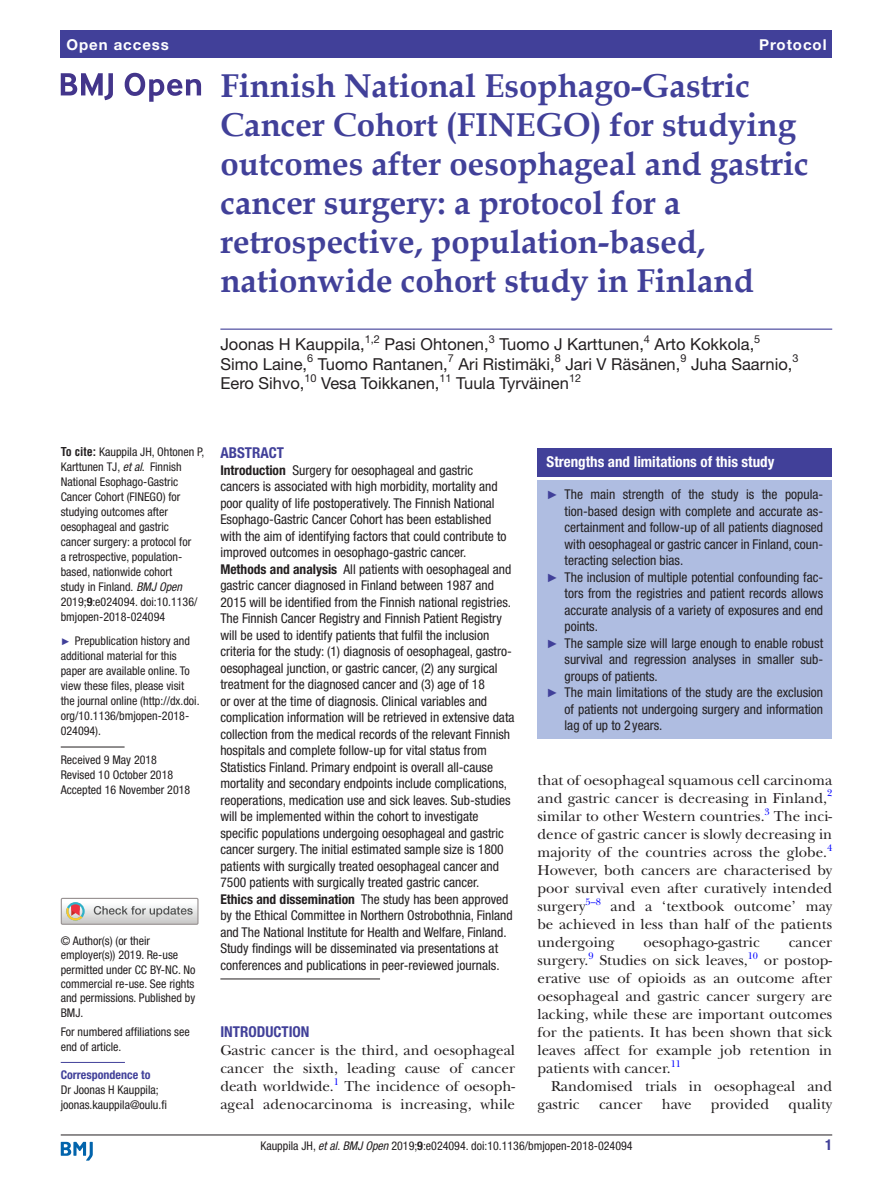
<style>
.page{position:relative;width:893px;height:1191px;background:#fff}
.page>*{position:absolute;margin:0;border:0;box-sizing:border-box;transform-origin:0 0}
.t1{font:700 33px/39px "Book Antiqua";color:#414099}
.t2{font:16.5px "Helvetica Neue LT Std";color:#231f20}
.t3{font:15px/18px "New Baskerville";color:#231f20;text-align:justify}
.t4{font:700 condensed 15px "Helvetica Neue LT Std";color:#fff}
.t5{font:700 condensed 15px "Helvetica Neue LT Std";color:#414099}
.t6{font:700 15px "Helvetica Neue LT Std";letter-spacing:.065em;color:#fff}
.t7{font:condensed 13.5px/16.5px "Helvetica Neue LT Std";color:#231f20}
.t8{font:condensed 12px/15px "Helvetica Neue LT Std";color:#231f20}
.t9{font:700 condensed 12px "Helvetica Neue LT Std";color:#414099}
.t10{font:10.95px "Helvetica Neue LT Std";color:#231f20}
.t11{font:9.9px "New Baskerville";color:#00f}
.s1{font-family:"Helvetica LT Std";font-weight:700}
.s2{font-style:italic}
.s3{font-weight:700}
.s4{font-family:"Arial";font-stretch:normal;font-size:9.75px;color:#414099}
.s5{font-family:"Arial";font-stretch:normal;font-size:12px;color:#414099}
</style>
<div class="page">
<hr style="left:61px;top:1134px;width:771px;height:1px;background:#231f20">
<svg style="left:61px;top:1141px;width:32px;height:19px"></svg>
<div style="left:61px;top:31px;width:771px;height:27px;background:#414099"></div>
<hr style="left:220px;top:328px;width:612px;height:2px;background:#414099">
<hr style="left:61px;top:746px;width:64px;height:1px;background:#231f20">
<hr style="left:61px;top:1062px;width:64px;height:1px;background:#414099">
<svg style="left:61px;top:73px;width:52px;height:27px"></svg>
<svg style="left:125px;top:73px;width:76px;height:29px"></svg>
<div style="left:61px;top:897px;width:138px;height:27px;border:1px solid #969090"></div>
<svg style="left:61px;top:898px;width:137px;height:26px"></svg>
<hr style="left:220px;top:978px;width:160px;height:1px;background:#231f20">
<div style="left:538px;top:448px;width:294px;height:28px;background:#414099"></div>
<div style="left:538px;top:480px;width:294px;height:259px;background:#afbde1"></div>
<p class="t6" style="left:66px;top:35px;width:104px">Open access</p>
<p class="t6" style="left:759px;top:35px;width:69px">Protocol</p>
<h1 class="t1" style="left:220px;top:66px;width:590px">Finnish National Esophago-Gastric Cancer Cohort (FINEGO) for studying outcomes after oesophageal and gastric cancer surgery: a protocol for a retrospective, population-based, nationwide cohort study in Finland</h1>
<p class="t2" style="left:220px;top:335px;width:146px">Joonas H Kauppila,</p>
<p class="t10" style="left:365px;top:332px;width:17px">1,2</p>
<p class="t2" style="left:384px;top:335px;width:106px">Pasi Ohtonen,</p>
<p class="t10" style="left:489px;top:332px;width:8px">3</p>
<p class="t2" style="left:499px;top:335px;width:146px">Tuomo J Karttunen,</p>
<p class="t10" style="left:644px;top:332px;width:8px">4</p>
<p class="t2" style="left:655px;top:335px;width:101px">Arto Kokkola,</p>
<p class="t10" style="left:754px;top:332px;width:8px">5</p>
<p class="t2" style="left:220px;top:354px;width:88px">Simo Laine,</p>
<p class="t10" style="left:307px;top:352px;width:8px">6</p>
<p class="t2" style="left:318px;top:354px;width:131px">Tuomo Rantanen,</p>
<p class="t10" style="left:448px;top:352px;width:8px">7</p>
<p class="t2" style="left:458px;top:354px;width:98px">Ari Ristimäki,</p>
<p class="t10" style="left:555px;top:352px;width:8px">8</p>
<p class="t2" style="left:565px;top:354px;width:116px">Jari V Räsänen,</p>
<p class="t10" style="left:680px;top:352px;width:8px">9</p>
<p class="t2" style="left:691px;top:354px;width:103px">Juha Saarnio,</p>
<p class="t10" style="left:792px;top:352px;width:8px">3</p>
<p class="t2" style="left:220px;top:374px;width:86px">Eero Sihvo,</p>
<p class="t10" style="left:304px;top:371px;width:14px">10</p>
<p class="t2" style="left:321px;top:374px;width:120px">Vesa Toikkanen,</p>
<p class="t10" style="left:439px;top:371px;width:14px">11</p>
<p class="t2" style="left:456px;top:374px;width:114px">Tuula Tyrväinen</p>
<p class="t10" style="left:569px;top:371px;width:14px">12</p>
<p class="t8" style="left:61px;top:444px;width:145px"><span class="s1">To cite:</span> Kauppila JH, Ohtonen P,<br>Karttunen TJ, <span class="s2">et al</span>. Finnish<br>National Esophago-Gastric<br>Cancer Cohort (FINEGO) for studying outcomes after oesophageal and gastric<br>cancer surgery: a protocol for<br>a retrospective, population&shy;based, nationwide cohort<br>study in Finland. <span class="s2">BMJ Open<br></span>2019;<span class="s3">9</span>:e024094. doi:10.1136/ bmjopen-2018-024094</p>
<p class="t8" style="left:61px;top:633px;width:140px"><span class="s4">►</span> Prepublication history and additional material for this paper are available online. To view these files, please visit the journal online (http://dx.doi. org/10.1136/bmjopen-2018-<br>024094).</p>
<p class="t8" style="left:61px;top:752px;width:131px">Received 9 May 2018<br>Revised 10 October 2018<br>Accepted 16 November 2018</p>
<p class="t8" style="left:61px;top:933px;width:136px;line-height:14.4px">© Author(s) (or their employer(s)) 2019. Re-use permitted under CC BY-NC. No commercial re-use. See rights and permissions. Published by<br>BMJ.</p>
<p class="t8" style="left:61px;top:1024px;width:130px">For numbered affiliations see end of article.</p>
<p class="t9" style="left:61px;top:1067px;width:91px">Correspondence to</p>
<p class="t8" style="left:61px;top:1082px;width:108px">Dr Joonas H Kauppila; joonas.kauppila@oulu.fi</p>
<p class="t5" style="left:220px;top:444px;width:65px">Abstract</p>
<p class="t7" style="left:220px;top:462px;width:296px"><span class="s3">Introduction</span> Surgery for oesophageal and gastric cancers is associated with high morbidity, mortality and poor quality of life postoperatively. The Finnish National Esophago-Gastric Cancer Cohort has been established with the aim of identifying factors that could contribute to improved outcomes in oesophago-gastric cancer.<br><span class="s3">Methods and analysis</span> All patients with oesophageal and gastric cancer diagnosed in Finland between 1987 and 2015 will be identified from the Finnish national registries.<br>The Finnish Cancer Registry and Finnish Patient Registry will be used to identify patients that fulfil the inclusion criteria for the study: (1) diagnosis of oesophageal, gastro&shy;oesophageal junction, or gastric cancer, (2) any surgical treatment for the diagnosed cancer and (3) age of 18<br>or over at the time of diagnosis. Clinical variables and complication information will be retrieved in extensive data collection from the medical records of the relevant Finnish hospitals and complete follow-up for vital status from Statistics Finland. Primary endpoint is overall all-cause mortality and secondary endpoints include complications, reoperations, medication use and sick leaves. Sub-studies will be implemented within the cohort to investigate specific populations undergoing oesophageal and gastric cancer surgery. The initial estimated sample size is 1800 patients with surgically treated oesophageal cancer and 7500 patients with surgically treated gastric cancer.<br><span class="s3">Ethics and dissemination</span> The study has been approved by the Ethical Committee in Northern Ostrobothnia, Finland and The National Institute for Health and Welfare, Finland.<br>Study findings will be disseminated via presentations at conferences and publications in peer-reviewed journals.</p>
<p class="t5" style="left:220px;top:1023px;width:91px">Introduction</p>
<p class="t3" style="left:220px;top:1041px;width:296px">Gastric cancer is the third, and oesophageal cancer the sixth, leading cause of cancer death worldwide.</p>
<p class="t11" style="left:334px;top:1075px;width:7px">1</p>
<p class="t3" style="left:220px;top:1077px;width:296px;text-align:right">The incidence of oesoph-<br>ageal adenocarcinoma is increasing, while</p>
<p class="t4" style="left:547px;top:453px;width:229px">Strengths and limitations of this study</p>
<p class="t7" style="left:547px;top:486px;width:278px"><span class="s5">►</span> The main strength of the study is the popula-</p>
<p class="t7" style="left:565px;top:502px;width:260px">tion-based design with complete and accurate as-</p>
<p class="t7" style="left:565px;top:519px;width:260px">certainment and follow-up of all patients diagnosed</p>
<p class="t7" style="left:565px;top:535px;width:260px">with oesophageal or gastric cancer in Finland, coun-</p>
<p class="t7" style="left:565px;top:552px;width:120px">teracting selection bias.</p>
<p class="t7" style="left:547px;top:568px;width:278px"><span class="s5">►</span> The inclusion of multiple potential confounding fac-</p>
<p class="t7" style="left:565px;top:585px;width:260px">tors from the registries and patient records allows</p>
<p class="t7" style="left:565px;top:601px;width:260px">accurate analysis of a variety of exposures and end</p>
<p class="t7" style="left:565px;top:618px;width:35px">points.</p>
<p class="t7" style="left:547px;top:634px;width:278px"><span class="s5">►</span> The sample size will large enough to enable robust</p>
<p class="t7" style="left:565px;top:651px;width:260px">survival and regression analyses in smaller sub-</p>
<p class="t7" style="left:565px;top:667px;width:95px">groups of patients.</p>
<p class="t7" style="left:547px;top:684px;width:278px"><span class="s5">►</span> The main limitations of the study are the exclusion</p>
<p class="t7" style="left:565px;top:700px;width:260px">of patients not undergoing surgery and information</p>
<p class="t7" style="left:565px;top:717px;width:99px">lag of up to 2 years.</p>
<p class="t3" style="left:538px;top:771px;width:296px">that of oesophageal squamous cell carcinoma and gastric cancer is decreasing in Finland,<sup>2 </sup>similar to other Western countries.</p>
<p class="t11" style="left:765px;top:805px;width:7px">3</p>
<p class="t3" style="left:538px;top:807px;width:296px;text-indent:236px">The inci&shy;dence of gastric cancer is slowly decreasing in majority of the countries across the globe.</p>
<p class="t11" style="left:827px;top:841px;width:7px">4</p>
<p class="t3" style="left:538px;top:861px;width:296px">However, both cancers are characterised by poor survival even after curatively intended surgery</p>
<p class="t11" style="left:586px;top:895px;width:17px">5–8</p>
<p class="t3" style="left:538px;top:897px;width:296px;text-indent:73px">and a ‘textbook outcome’ may be achieved in less than half of the patients undergoing</p>
<p class="t3" style="left:643px;top:933px;width:118px">oesophago-gastric</p>
<p class="t3" style="left:789px;top:933px;width:45px">cancer</p>
<p class="t11" style="left:588px;top:949px;width:7px">9</p>
<p class="t3" style="left:599px;top:951px;width:150px">Studies on sick leaves,</p>
<p class="t11" style="left:748px;top:949px;width:12px">10</p>
<p class="t3" style="left:538px;top:951px;width:296px;text-indent:226px">or postop&shy;erative use of opioids as an outcome after oesophageal and gastric cancer surgery are lacking, while these are important outcomes for the patients. It has been shown that sick leaves affect for example job retention in patients with cancer.<sup>11</sup></p>
<p class="t3" style="left:538px;top:1077px;width:296px;text-indent:14px">Randomised trials in oesophageal and gastric</p>
<p class="t3" style="left:538px;top:951px;width:52px">surgery.</p>
<p class="t3" style="left:599px;top:1095px;width:45px">cancer</p>
<p class="t3" style="left:662px;top:1095px;width:31px">have</p>
<p class="t3" style="left:711px;top:1095px;width:60px">provided</p>
<p class="t3" style="left:788px;top:1095px;width:45px">quality</p>
<p class="t8" style="left:260px;top:1137px;width:374px">Kauppila JH, <span class="s2">et al</span>. <span class="s2">BMJ Open</span> 2019;<span class="s3">9</span>:e024094. doi:10.1136/bmjopen-2018-024094</p>
<p class="t5" style="left:825px;top:1135px;width:9px">1</p>
</div>
